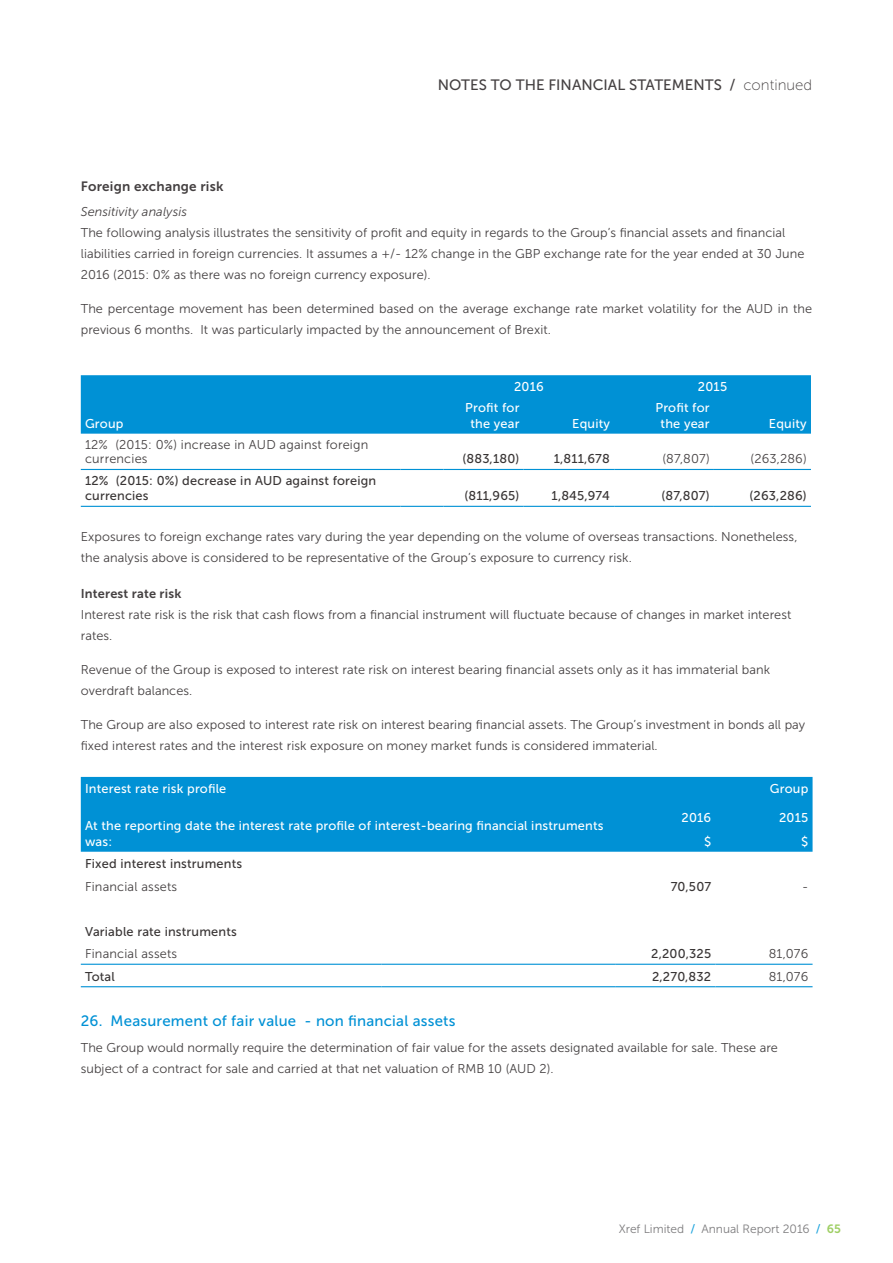
<style>
.page{position:relative;width:893px;height:1263px;background:#fff}
.page>*{position:absolute;margin:0;border:0;box-sizing:border-box;transform-origin:0 0}
.t1{font:15px "Museo Sans 500";letter-spacing:.015em;color:#0091d5}
.t2{font:15px "Museo Sans 500";color:#444041}
.t3{font:13.5px "Museo Sans 700";letter-spacing:.015em;color:#444041}
.t4{font:12.75px/21px "Museo Sans 300";letter-spacing:.005em;color:#444041}
.t5{font:12.75px/15.3px "Museo Sans 500";letter-spacing:.015em;color:#393535}
.t6{font:12.75px/15.3px "Museo Sans 500";letter-spacing:.015em;color:#fff;text-align:center}
.t7{font:italic 12.75px "Museo Sans 300";letter-spacing:.005em;color:#444041}
.t8{font:12.75px "Museo Sans 700";letter-spacing:.015em;color:#444041}
.t9{font:12px "Museo Sans 300";color:#7d7c7e}
.s1{font-family:"Museo Sans 100"}
.s2{font-family:"Museo Sans 500";color:#1aa2dc}
.s3{font-family:"Museo Sans 700";color:#9fcf65}
</style>
<div class="page">
<div style="left:81px;top:375px;width:730px;height:59px;background:#0091d5"></div>
<hr style="left:81px;top:469px;width:319px;height:1px;background:#0091d5">
<hr style="left:400px;top:469px;width:44px;height:1px;background:#0091d5">
<hr style="left:444px;top:469px;width:80px;height:1px;background:#0091d5">
<hr style="left:524px;top:469px;width:90px;height:1px;background:#0091d5">
<hr style="left:614px;top:469px;width:100px;height:1px;background:#0091d5">
<hr style="left:714px;top:469px;width:97px;height:1px;background:#0091d5">
<hr style="left:81px;top:506px;width:319px;height:1px;background:#0091d5">
<hr style="left:400px;top:506px;width:44px;height:1px;background:#0091d5">
<hr style="left:444px;top:506px;width:80px;height:1px;background:#0091d5">
<hr style="left:524px;top:506px;width:90px;height:1px;background:#0091d5">
<hr style="left:614px;top:506px;width:100px;height:1px;background:#0091d5">
<hr style="left:714px;top:506px;width:97px;height:1px;background:#0091d5">
<div style="left:81px;top:777px;width:731px;height:75px;background:#0091d5"></div>
<hr style="left:81px;top:964px;width:257px;height:1px;background:#0091d5">
<hr style="left:338px;top:964px;width:43px;height:1px;background:#0091d5">
<hr style="left:381px;top:964px;width:235px;height:1px;background:#0091d5">
<hr style="left:616px;top:964px;width:99px;height:1px;background:#0091d5">
<hr style="left:715px;top:964px;width:97px;height:1px;background:#0091d5">
<hr style="left:81px;top:986px;width:257px;height:1px;background:#0091d5">
<hr style="left:338px;top:986px;width:43px;height:1px;background:#0091d5">
<hr style="left:381px;top:986px;width:235px;height:1px;background:#0091d5">
<hr style="left:616px;top:986px;width:99px;height:1px;background:#0091d5">
<hr style="left:715px;top:986px;width:97px;height:1px;background:#0091d5">
<p class="t2" style="left:438px;top:77px;width:376px">NOTES TO THE FINANCIAL STATEMENTS / <span class="s1">continued</span></p>
<p class="t3" style="left:81px;top:178px;width:144px">Foreign exchange risk</p>
<p class="t7" style="left:81px;top:205px;width:108px">Sensitivity analysis</p>
<p class="t4" style="left:81px;top:222px;width:725px">The following analysis illustrates the sensitivity of profit and equity in regards to the Group’s financial assets and financial liabilities carried in foreign currencies. It assumes a +/- 12% change in the GBP exchange rate for the year ended at 30 June<br>2016 (2015: 0% as there was no foreign currency exposure).</p>
<p class="t4" style="left:81px;top:298px;width:733px">The percentage movement has been determined based on the average exchange rate market volatility for the AUD in the previous 6 months. It was particularly impacted by the announcement of Brexit.</p>
<p class="t6" style="left:85px;top:416px;width:40px">Group</p>
<p class="t4" style="left:85px;top:438px;width:285px;line-height:14.2px">12% (2015: 0%) increase in AUD against foreign currencies</p>
<p class="t6" style="left:514px;top:379px;width:31px">2016</p>
<p class="t6" style="left:698px;top:379px;width:31px">2015</p>
<p class="t6" style="left:465px;top:400px;width:56px">Profit for the year</p>
<p class="t6" style="left:572px;top:416px;width:39px">Equity</p>
<p class="t6" style="left:655px;top:400px;width:56px">Profit for the year</p>
<p class="t6" style="left:769px;top:416px;width:39px">Equity</p>
<p class="t5" style="left:462px;top:451px;width:58px">(883,180)</p>
<p class="t5" style="left:554px;top:451px;width:58px">1,811,678</p>
<p class="t4" style="left:662px;top:449px;width:49px">(87,807)</p>
<p class="t4" style="left:750px;top:449px;width:58px">(263,286)</p>
<p class="t5" style="left:85px;top:473px;width:293px">12% (2015: 0%) decrease in AUD against foreign currencies</p>
<p class="t5" style="left:464px;top:488px;width:56px">(811,965)</p>
<p class="t5" style="left:552px;top:488px;width:60px">1,845,974</p>
<p class="t5" style="left:661px;top:488px;width:50px">(87,807)</p>
<p class="t5" style="left:750px;top:488px;width:59px">(263,286)</p>
<p class="t4" style="left:81px;top:526px;width:718px">Exposures to foreign exchange rates vary during the year depending on the volume of overseas transactions. Nonetheless, the analysis above is considered to be representative of the Group’s exposure to currency risk.</p>
<p class="t8" style="left:81px;top:587px;width:102px">Interest rate risk</p>
<p class="t4" style="left:81px;top:604px;width:712px">Interest rate risk is the risk that cash flows from a financial instrument will fluctuate because of changes in market interest rates.</p>
<p class="t4" style="left:81px;top:659px;width:691px">Revenue of the Group is exposed to interest rate risk on interest bearing financial assets only as it has immaterial bank overdraft balances.</p>
<p class="t4" style="left:81px;top:714px;width:726px">The Group are also exposed to interest rate risk on interest bearing financial assets. The Group’s investment in bonds all pay fixed interest rates and the interest risk exposure on money market funds is considered immaterial.</p>
<p class="t6" style="left:85px;top:781px;width:143px">Interest rate risk profile</p>
<p class="t6" style="left:770px;top:781px;width:40px">Group</p>
<p class="t6" style="left:85px;top:818px;width:520px;text-align:left">At the reporting date the interest rate profile of interest-bearing financial instruments was:</p>
<p class="t6" style="left:681px;top:810px;width:31px">2016</p>
<p class="t6" style="left:779px;top:810px;width:31px">2015</p>
<p class="t6" style="left:704px;top:834px;width:9px">$</p>
<p class="t6" style="left:801px;top:834px;width:9px">$</p>
<p class="t5" style="left:85px;top:856px;width:159px">Fixed interest instruments</p>
<p class="t4" style="left:85px;top:876px;width:94px">Financial assets</p>
<p class="t5" style="left:671px;top:879px;width:42px">70,507</p>
<p class="t4" style="left:802px;top:876px;width:8px">-</p>
<p class="t5" style="left:85px;top:924px;width:153px">Variable rate instruments</p>
<p class="t4" style="left:85px;top:943px;width:94px">Financial assets</p>
<p class="t5" style="left:651px;top:946px;width:62px">2,200,325</p>
<p class="t4" style="left:769px;top:943px;width:41px">81,076</p>
<p class="t5" style="left:85px;top:969px;width:31px">Total</p>
<p class="t5" style="left:652px;top:969px;width:61px">2,270,832</p>
<p class="t4" style="left:769px;top:966px;width:41px">81,076</p>
<p class="t1" style="left:81px;top:1013px;width:376px">26. Measurement of fair value - non financial assets</p>
<p class="t4" style="left:81px;top:1037px;width:699px">The Group would normally require the determination of fair value for the assets designated available for sale. These are subject of a contract for sale and carried at that net valuation of RMB 10 (AUD 2).</p>
<p class="t9" style="left:619px;top:1222px;width:224px">Xref Limited <span class="s2">/</span> Annual Report 2016 <span class="s2">/</span> <span class="s3">65</span></p>
</div>
